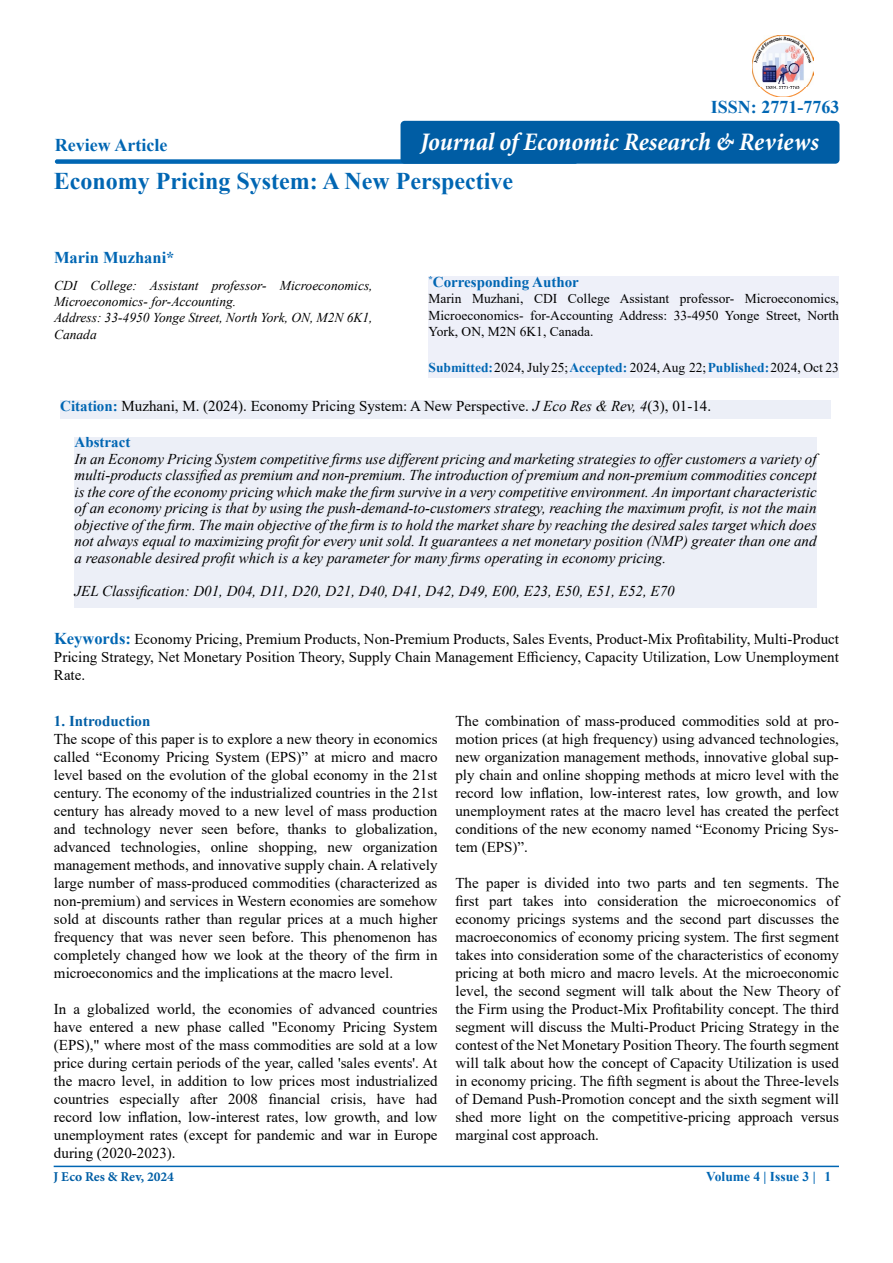
<style>
.page{position:relative;width:893px;height:1263px;background:#fff}
.page>*{position:absolute;margin:0;border:0;box-sizing:border-box;transform-origin:0 0}
.t1{font:italic 700 condensed 25.5px "Minion Pro";letter-spacing:-.005em;color:#fff}
.t2{font:700 24px "Times New Roman";color:#0066b3}
.t3{font:700 18px "Times New Roman";color:#0066b3}
.t4{font:700 16.5px "Times New Roman";color:#0066b3}
.t5{font:15px/18px "Times New Roman";color:#000;text-align:justify}
.t6{font:italic 15px/16.5px "Times New Roman";color:#000;text-align:justify}
.t7{font:700 15px "Times New Roman";color:#0066b3}
.t8{font:700 15px "Times New Roman";color:#005ea5}
.t9{font:13.5px/16.5px "Times New Roman";color:#000;text-align:justify}
.t10{font:italic 13.5px/16.2px "Times New Roman";color:#000}
.t11{font:700 13.5px "Minion Pro";color:#005ea5}
.t12{font:700 13.5px "Times New Roman";color:#0066b3}
.s1{font-weight:700;color:#0066b3}
.s2{font-style:italic}
.s3{font-weight:700;font-size:16.5px;color:#0066b3}
</style>
<div class="page">
<hr style="left:54px;top:1166px;width:785px;height:1px;background:#0066b3">
<div style="left:55px;top:159px;width:522px;height:5px;background:#0066b3;border-radius:2px"></div>
<div style="left:428px;top:277px;width:411px;height:101px;background:#eef0f9"></div>
<div style="left:60px;top:400px;width:771px;height:18px;background:#eceff7"></div>
<div style="left:75px;top:437px;width:741px;height:171px;background:#eceff7"></div>
<div style="left:401px;top:121px;width:438px;height:43px;background:#005da4;border-radius:4px"></div>
<img style="left:752px;top:35px;width:62px;height:61px">
<p class="t3" style="left:55px;top:132px;width:114px">Review Article</p>
<p class="t3" style="left:711px;top:94px;width:130px">ISSN: 2771-7763</p>
<h1 class="t1" style="left:420px;top:124px;width:400px">Journal of Economic Research &amp; Reviews</h1>
<h2 class="t2" style="left:54px;top:164px;width:461px">Economy Pricing System: A New Perspective</h2>
<p class="t4" style="left:54px;top:246px;width:122px">Marin Muzhani*</p>
<p class="t7" style="left:428px;top:271px;width:152px"><sup>*</sup>Corresponding Author</p>
<p class="t9" style="left:428px;top:290px;width:412px">Marin Muzhani, CDI College Assistant professor- Microeconomics, Microeconomics- for-Accounting Address: 33-4950 Yonge Street, North York, ON, M2N 6K1, Canada.</p>
<p class="t9" style="left:428px;top:359px;width:412px"><span class="s1">Submitted:</span> 2024, July 25; <span class="s1">Accepted:</span> 2024, Aug 22; <span class="s1">Published:</span> 2024, Oct 23</p>
<p class="t5" style="left:60px;top:396px;width:652px"><span class="s1">Citation:</span> Muzhani, M. (2024). Economy Pricing System: A New Perspective. <span class="s2">J Eco Res &amp; Rev, 4</span>(3), 01-14.</p>
<p class="t7" style="left:75px;top:431px;width:57px">Abstract</p>
<p class="t6" style="left:75px;top:450px;width:744px">In an Economy Pricing System competitive firms use different pricing and marketing strategies to offer customers a variety of multi-products classified as premium and non-premium. The introduction of premium and non-premium commodities concept is the core of the economy pricing which make the firm survive in a very competitive environment. An important characteristic of an economy pricing is that by using the push-demand-to-customers strategy, reaching the maximum profit, is not the main objective of the firm. The main objective of the firm is to hold the market share by reaching the desired sales target which does not always equal to maximizing profit for every unit sold. It guarantees a net monetary position (NMP) greater than one and a reasonable desired profit which is a key parameter for many firms operating in economy pricing.</p>
<p class="t6" style="left:75px;top:582px;width:602px">JEL Classification: D01, D04, D11, D20, D21, D40, D41, D42, D49, E00, E23, E50, E51, E52, E70</p>
<p class="t10" style="left:54px;top:277px;width:320px">CDI College: Assistant professor- Microeconomics, Microeconomics- for-Accounting.<br>Address: 33-4950 Yonge Street, North York, ON, M2N 6K1, Canada</p>
<p class="t5" style="left:54px;top:629px;width:786px"><span class="s3">Keywords:</span> Economy Pricing, Premium Products, Non-Premium Products, Sales Events, Product-Mix Profitability, Multi-Product Pricing Strategy, Net Monetary Position Theory, Supply Chain Management Efficiency, Capacity Utilization, Low Unemployment Rate.</p>
<p class="t8" style="left:54px;top:710px;width:98px">1. Introduction</p>
<p class="t5" style="left:54px;top:729px;width:385px">The scope of this paper is to explore a new theory in economics called “Economy Pricing System (EPS)” at micro and macro level based on the evolution of the global economy in the 21st century. The economy of the industrialized countries in the 21st century has already moved to a new level of mass production and technology never seen before, thanks to globalization, advanced technologies, online shopping, new organization management methods, and innovative supply chain. A relatively large number of mass-produced commodities (characterized as non-premium) and services in Western economies are somehow sold at discounts rather than regular prices at a much higher frequency that was never seen before. This phenomenon has completely changed how we look at the theory of the firm in microeconomics and the implications at the macro level.</p>
<p class="t5" style="left:54px;top:999px;width:385px">In a globalized world, the economies of advanced countries have entered a new phase called "Economy Pricing System (EPS)," where most of the mass commodities are sold at a low price during certain periods of the year, called 'sales events'. At the macro level, in addition to low prices most industrialized countries especially after 2008 financial crisis, have had record low inflation, low-interest rates, low growth, and low unemployment rates (except for pandemic and war in Europe during (2020-2023).</p>
<p class="t5" style="left:455px;top:711px;width:385px">The combination of mass-produced commodities sold at pro&shy;motion prices (at high frequency) using advanced technologies, new organization management methods, innovative global sup&shy;ply chain and online shopping methods at micro level with the record low inflation, low-interest rates, low growth, and low unemployment rates at the macro level has created the perfect conditions of the new economy named “Economy Pricing Sys&shy;tem (EPS)”.</p>
<p class="t5" style="left:455px;top:873px;width:385px">The paper is divided into two parts and ten segments. The first part takes into consideration the microeconomics of economy pricings systems and the second part discusses the macroeconomics of economy pricing system. The first segment takes into consideration some of the characteristics of economy pricing at both micro and macro levels. At the microeconomic level, the second segment will talk about the New Theory of the Firm using the Product-Mix Profitability concept. The third segment will discuss the Multi-Product Pricing Strategy in the contest of the Net Monetary Position Theory. The fourth segment will talk about how the concept of Capacity Utilization is used in economy pricing. The fifth segment is about the Three-levels of Demand Push-Promotion concept and the sixth segment will shed more light on the competitive-pricing approach versus marginal cost approach.</p>
<p class="t11" style="left:53px;top:1167px;width:122px">J Eco Res &amp; Rev, 2024</p>
<p class="t12" style="left:706px;top:1166px;width:126px">Volume 4 | Issue 3 | 1</p>
</div>
